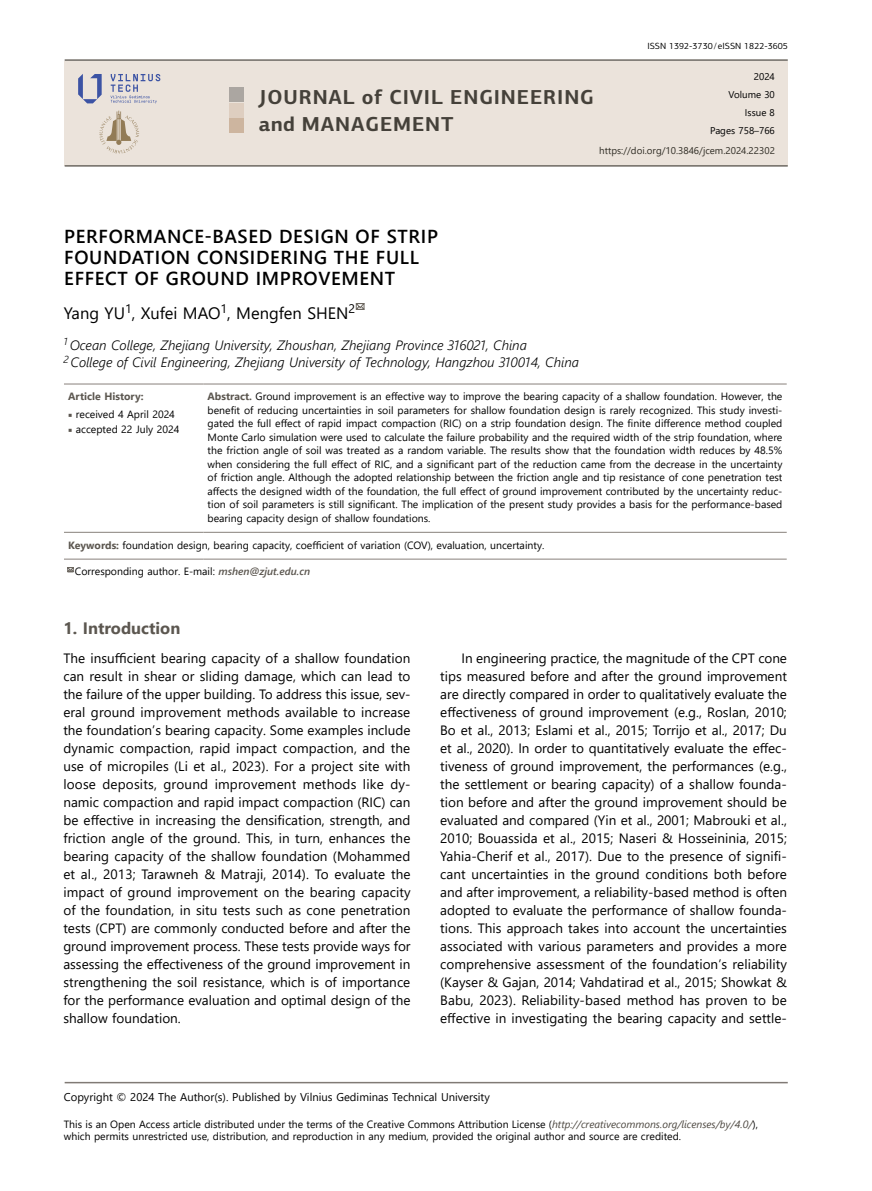
<style>
.page{position:relative;width:872px;height:1191px;background:#fff}
.page>*{position:absolute;margin:0;border:0;box-sizing:border-box;transform-origin:0 0}
.t1{font:700 20.25px/27px "PF Centro Sans Pro";letter-spacing:.045em;color:#45413a}
.t2{font:600 18.75px/21px "Segoe UI";letter-spacing:.035em;color:#000}
.t3{font:16.5px "Segoe UI";color:#000}
._01{font:700 16.5px "Segoe UI";color:#5c5750}
._00{font:13.5px/18px "Segoe UI";color:#000;text-align:justify}
.t4{font:italic 300 13.5px "Segoe UI";color:#000}
.t5{font:11.25px "Segoe UI";color:#000}
.t6{font:10.5px/13.5px "Segoe UI";color:#000}
.t7{font:700 10.5px "Segoe UI";color:#5c5750}
.t8{font:9.75px "Segoe UI";color:#302d25}
.t9{font:9.75px "Segoe UI";color:#000}
.t10{font:9px "PF Centro Sans Pro";color:#000}
.s1{font-weight:700;color:#5c5750}
.s2{font-family:"Minion Pro";color:#5c5750}
.s3{font-weight:600;font-style:italic;color:#5c5750}
.s4{font-style:italic;color:#4d4841}
</style>
<div class="page">
<hr style="left:65px;top:1081px;width:722px;height:2px;background:#807a75">
<div style="left:65px;top:61px;width:722px;height:104px;background:#ebe3db"></div>
<hr style="left:65px;top:59px;width:722px;height:2px;background:#6d6861">
<hr style="left:65px;top:165px;width:722px;height:2px;background:#6d6861">
<div style="left:229px;top:87px;width:15px;height:15px;background:#aba6a1"></div>
<div style="left:229px;top:118px;width:15px;height:15px;background:#cdb59f"></div>
<div style="left:229px;top:103px;width:15px;height:14px;background:#decec0"></div>
<svg style="left:78px;top:74px;width:24px;height:29px"></svg>
<svg style="left:111px;top:74px;width:49px;height:29px"></svg>
<svg style="left:99px;top:111px;width:40px;height:43px"></svg>
<hr style="left:64px;top:383px;width:139px;height:1px;background:#958f8a">
<hr style="left:203px;top:383px;width:583px;height:1px;background:#958f8a">
<hr style="left:64px;top:532px;width:139px;height:1px;background:#958f8a">
<hr style="left:203px;top:532px;width:583px;height:1px;background:#958f8a">
<hr style="left:64px;top:558px;width:139px;height:1px;background:#958f8a">
<hr style="left:203px;top:558px;width:583px;height:1px;background:#958f8a">
<svg style="left:355px;top:303px;width:10px;height:7px"></svg>
<svg style="left:67px;top:567px;width:7px;height:5px"></svg>
<p class="t10" style="left:647px;top:41px;width:142px">ISSN 1392-3730/eISSN 1822-3605</p>
<p class="t9" style="left:754px;top:67px;width:23px">2024</p>
<p class="t9" style="left:728px;top:85px;width:48px">Volume 30</p>
<p class="t9" style="left:745px;top:103px;width:31px">Issue 8</p>
<p class="t9" style="left:710px;top:121px;width:66px">Pages 758–766</p>
<p class="t8" style="left:599px;top:141px;width:177px">https://doi.org/10.3846/jcem.2024.22302</p>
<p class="t1" style="left:259px;top:84px;width:336px">JOURNAL of CIVIL ENGINEERING and MANAGEMENT</p>
<p class="t2" style="left:64px;top:225px;width:375px">PERFORMANCE-BASED DESIGN OF STRIP<br>FOUNDATION CONSIDERING THE FULL<br>EFFECT OF GROUND IMPROVEMENT</p>
<p class="t3" style="left:64px;top:297px;width:293px">Yang YU<sup>1</sup>, Xufei MAO<sup>1</sup>, Mengfen SHEN<sup>2</sup></p>
<p class="t4" style="left:64px;top:332px;width:464px"><sup>1</sup> Ocean College, Zhejiang University, Zhoushan, Zhejiang Province 316021, China</p>
<p class="t4" style="left:64px;top:349px;width:516px"><sup>2</sup> College of Civil Engineering, Zhejiang University of Technology, Hangzhou 310014, China</p>
<p class="t7" style="left:68px;top:386px;width:77px">Article History:</p>
<p class="t6" style="left:207px;top:389px;width:576px;text-align:justify"><span class="s1">Abstract.</span> Ground improvement is an effective way to improve the bearing capacity of a shallow foundation. However, the benefit of reducing uncertainties in soil parameters for shallow foundation design is rarely recognized. This study investi&shy;gated the full effect of rapid impact compaction (RIC) on a strip foundation design. The finite difference method coupled Monte Carlo simulation were used to calculate the failure probability and the required width of the strip foundation, where the friction angle of soil was treated as a random variable. The results show that the foundation width reduces by 48.5% when considering the full effect of RIC, and a significant part of the reduction came from the decrease in the uncertainty of friction angle. Although the adopted relationship between the friction angle and tip resistance of cone penetration test affects the designed width of the foundation, the full effect of ground improvement contributed by the uncertainty reduc&shy;tion of soil parameters is still significant. The implication of the present study provides a basis for the performance-based bearing capacity design of shallow foundations.</p>
<p class="t6" style="left:68px;top:407px;width:108px"><span class="s2">■</span> received 4 April 2024</p>
<p class="t6" style="left:68px;top:422px;width:113px"><span class="s2">■</span> accepted 22 July 2024</p>
<p class="t6" style="left:68px;top:537px;width:477px"><span class="s1">Keywords:</span> foundation design, bearing capacity, coefficient of variation (COV), evaluation, uncertainty.</p>
<p class="t6" style="left:75px;top:564px;width:237px">Corresponding author. E-mail: <span class="s3">mshen@zjut.edu.cn</span></p>
<p class="_01" style="left:63px;top:612px;width:118px">1. Introduction</p>
<p class="_00" style="left:63px;top:648px;width:349px">The insufficient bearing capacity of a shallow foundation can result in shear or sliding damage, which can lead to the failure of the upper building. To address this issue, sev&shy;eral ground improvement methods available to increase the foundation’s bearing capacity. Some examples include dynamic compaction, rapid impact compaction, and the use of micropiles (Li et al., 2023). For a project site with loose deposits, ground improvement methods like dy&shy;namic compaction and rapid impact compaction (RIC) can be effective in increasing the densification, strength, and friction angle of the ground. This, in turn, enhances the bearing capacity of the shallow foundation (Mohammed et al., 2013; Tarawneh &amp; Matraji, 2014). To evaluate the impact of ground improvement on the bearing capacity of the foundation, in situ tests such as cone penetration tests (CPT) are commonly conducted before and after the ground improvement process. These tests provide ways for assessing the effectiveness of the ground improvement in strengthening the soil resistance, which is of importance for the performance evaluation and optimal design of the shallow foundation.</p>
<p class="_00" style="left:440px;top:647px;width:348px;text-indent:21px">In engineering practice, the magnitude of the CPT cone tips measured before and after the ground improvement are directly compared in order to qualitatively evaluate the effectiveness of ground improvement (e.g., Roslan, 2010; Bo et al., 2013; Eslami et al., 2015; Torrijo et al., 2017; Du et al., 2020). In order to quantitatively evaluate the effec&shy;tiveness of ground improvement, the performances (e.g., the settlement or bearing capacity) of a shallow founda&shy;tion before and after the ground improvement should be evaluated and compared (Yin et al., 2001; Mabrouki et al., 2010; Bouassida et al., 2015; Naseri &amp; Hosseininia, 2015; Yahia-Cherif et al., 2017). Due to the presence of signifi&shy;cant uncertainties in the ground conditions both before and after improvement, a reliability-based method is often adopted to evaluate the performance of shallow founda&shy;tions. This approach takes into account the uncertainties associated with various parameters and provides a more comprehensive assessment of the foundation’s reliability (Kayser &amp; Gajan, 2014; Vahdatirad et al., 2015; Showkat &amp; Babu, 2023). Reliability-based method has proven to be effective in investigating the bearing capacity and settle-</p>
<p class="t5" style="left:64px;top:1086px;width:427px">Copyright © 2024 The Author(s). Published by Vilnius Gediminas Technical University</p>
<p class="t6" style="left:64px;top:1117px;width:695px;line-height:12px">This is an Open Access article distributed under the terms of the Creative Commons Attribution License (<span class="s4">http://creativecommons.org/licenses/by/4.0/</span>), which permits unrestricted use, distribution, and reproduction in any medium, provided the original author and source are credited.</p>
</div>
